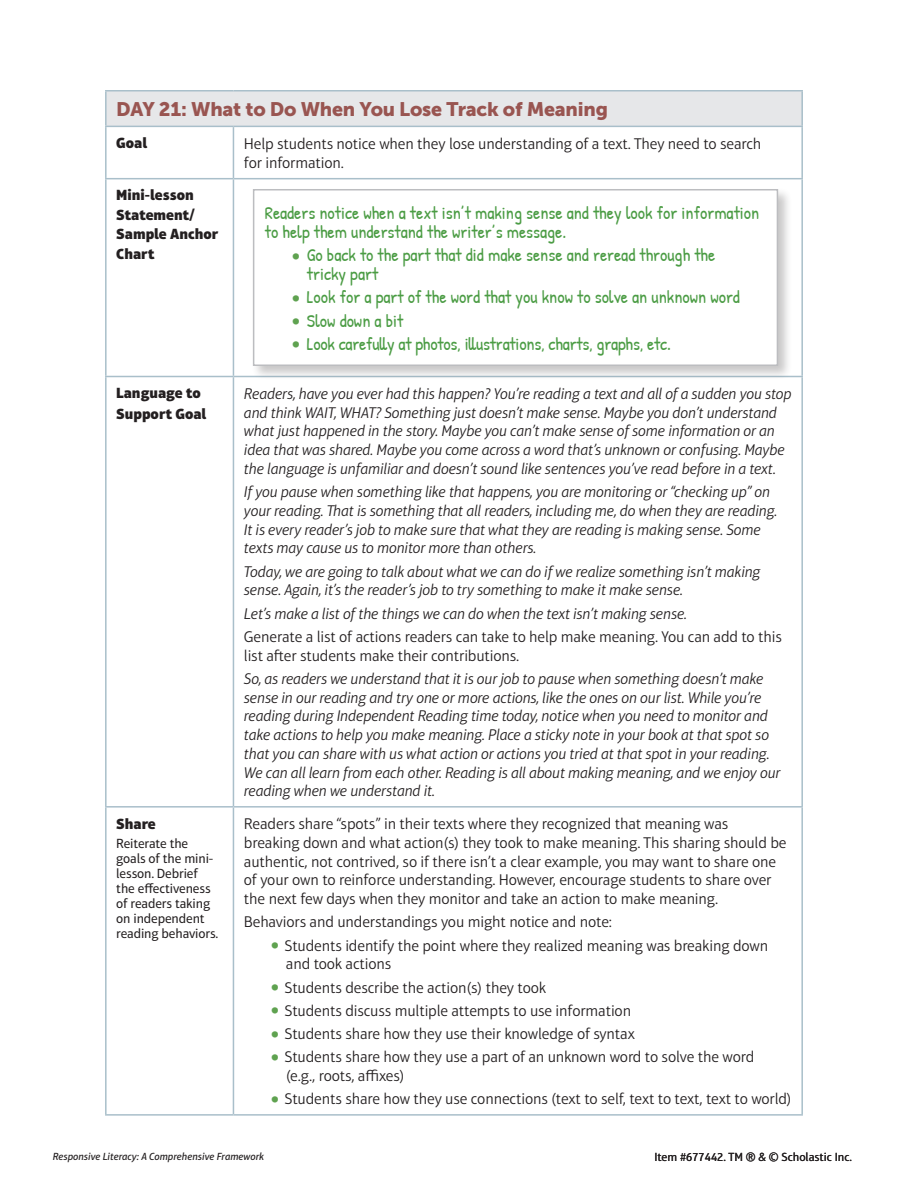
<style>
.page{position:relative;width:905px;height:1188px;background:#fff}
.page>*{position:absolute;margin:0;border:0;box-sizing:border-box;transform-origin:0 0}
.HEAD_B{font:19.5px "Museo Sans 900";letter-spacing:-.01em;color:#995551}
.HANDWRITING{font:18px/18.8px "Patrick Hand";color:#4b9c44}
.BODY_no_indent___spa{font:italic 300 15.75px/18.8px "Aptifer Sans LT Pro";letter-spacing:-.01em;color:#231f20}
.BODY_no_indent___spa-2{font:300 15.75px/18.8px "Aptifer Sans LT Pro";letter-spacing:-.01em;color:#231f20}
.HEAD_D{font:900 15px/19.5px "Aptifer Sans LT Pro";color:#231f20}
.SIDEBAR_BODY_LIGHT{font:13.5px/15px "Aptifer Sans LT Pro";letter-spacing:-.01em;color:#231f20}
.FOLIO_LEFT{font:12px "Aptifer Sans LT Pro";color:#231f20}
.t1{font:italic 500 10.5px "Aptifer Sans LT Pro";color:#231f20}
.s1{font-family:"Aptifer Sans LT Pro";font-weight:900;font-size:21px;color:#5fa250}
.s2{font-weight:900;font-size:21px;color:#5fa250}
</style>
<div class="page">
<div style="left:106px;top:91px;width:696px;height:35px;background:#e6e7e9"></div>
<hr style="left:105px;top:90px;width:128px;height:2px;background:#a9bfca">
<hr style="left:105px;top:92px;width:1px;height:34px;background:#a9bfca">
<hr style="left:233px;top:90px;width:569px;height:2px;background:#a9bfca">
<hr style="left:801px;top:92px;width:1px;height:34px;background:#a9bfca">
<hr style="left:105px;top:126px;width:128px;height:1px;background:#a9bfca">
<hr style="left:105px;top:127px;width:1px;height:51px;background:#a9bfca">
<hr style="left:233px;top:126px;width:569px;height:1px;background:#a9bfca">
<hr style="left:233px;top:127px;width:1px;height:51px;background:#a9bfca">
<hr style="left:801px;top:127px;width:1px;height:51px;background:#a9bfca">
<hr style="left:105px;top:178px;width:128px;height:1px;background:#a9bfca">
<hr style="left:105px;top:179px;width:1px;height:197px;background:#a9bfca">
<hr style="left:233px;top:178px;width:569px;height:1px;background:#a9bfca">
<hr style="left:233px;top:179px;width:1px;height:197px;background:#a9bfca">
<hr style="left:801px;top:179px;width:1px;height:197px;background:#a9bfca">
<hr style="left:105px;top:376px;width:128px;height:1px;background:#a9bfca">
<hr style="left:105px;top:377px;width:1px;height:429px;background:#a9bfca">
<hr style="left:233px;top:376px;width:569px;height:1px;background:#a9bfca">
<hr style="left:233px;top:377px;width:1px;height:429px;background:#a9bfca">
<hr style="left:801px;top:377px;width:1px;height:429px;background:#a9bfca">
<hr style="left:105px;top:806px;width:128px;height:2px;background:#a9bfca">
<hr style="left:105px;top:808px;width:1px;height:306px;background:#a9bfca">
<hr style="left:233px;top:806px;width:569px;height:2px;background:#a9bfca">
<hr style="left:233px;top:808px;width:1px;height:306px;background:#a9bfca">
<hr style="left:801px;top:808px;width:1px;height:306px;background:#a9bfca">
<hr style="left:105px;top:1114px;width:128px;height:2px;background:#a9bfca">
<hr style="left:233px;top:1114px;width:569px;height:2px;background:#a9bfca">
<div style="left:251px;top:187px;width:541px;height:193px;background:#231f20;opacity:.25"></div>
<div style="left:254px;top:190px;width:523px;height:175px;background:#fff"></div>
<div style="left:253px;top:189px;width:525px;height:177px;border:2px solid #bcbdc0"></div>
<p class="HEAD_B" style="left:116px;top:98px;width:493px">DAY 21: What to Do When You Lose Track of Meaning</p>
<p class="HEAD_D" style="left:116px;top:133px;width:32px">Goal</p>
<p class="BODY_no_indent___spa-2" style="left:244px;top:134px;width:519px;line-height:19.5px">Help students notice when they lose understanding of a text. They need to search for information.</p>
<p class="HEAD_D" style="left:116px;top:185px;width:103px">Mini-lesson<br>Statement/<br>Sample Anchor<br>Chart</p>
<p class="HANDWRITING" style="left:265px;top:203px;width:496px">Readers notice when a text isn’t making sense and they look for information to help them understand the writer’s message.</p>
<p class="HANDWRITING" style="left:307px;top:245px;width:410px;text-indent:-15px"><span class="s1">•</span> Go back to the part that did make sense and reread through the tricky part</p>
<p class="HANDWRITING" style="left:292px;top:287px;width:449px"><span class="s1">•</span> Look for a part of the word that you know to solve an unknown word</p>
<p class="HANDWRITING" style="left:292px;top:311px;width:113px"><span class="s1">•</span> Slow down a bit</p>
<p class="HANDWRITING" style="left:292px;top:334px;width:380px"><span class="s1">•</span> Look carefully at photos, illustrations, charts, graphs, etc.</p>
<p class="HEAD_D" style="left:116px;top:382px;width:92px;line-height:21px">Language to<br>Support Goal</p>
<p class="BODY_no_indent___spa" style="left:244px;top:384px;width:549px">Readers, have you ever had this happen? You’re reading a text and all of a sudden you stop and think WAIT, WHAT? Something just doesn’t make sense. Maybe you don’t understand what just happened in the story. Maybe you can’t make sense of some information or an idea that was shared. Maybe you come across a word that’s unknown or confusing. Maybe the language is unfamiliar and doesn’t sound like sentences you’ve read before in a text.</p>
<p class="BODY_no_indent___spa" style="left:244px;top:482px;width:535px">If you pause when something like that happens, you are monitoring or “checking up” on your reading. That is something that all readers, including me, do when they are reading.<br>It is every reader’s job to make sure that what they are reading is making sense. Some texts may cause us to monitor more than others.</p>
<p class="BODY_no_indent___spa" style="left:244px;top:562px;width:518px">Today, we are going to talk about what we can do if we realize something isn’t making sense. Again, it’s the reader’s job to try something to make it make sense.</p>
<p class="BODY_no_indent___spa" style="left:244px;top:604px;width:445px">Let’s make a list of the things we can do when the text isn’t making sense.</p>
<p class="BODY_no_indent___spa-2" style="left:244px;top:627px;width:539px">Generate a list of actions readers can take to help make meaning. You can add to this list after students make their contributions.</p>
<p class="BODY_no_indent___spa" style="left:244px;top:669px;width:538px">So, as readers we understand that it is our job to pause when something doesn’t make sense in our reading and try one or more actions, like the ones on our list. While you’re reading during Independent Reading time today, notice when you need to monitor and take actions to help you make meaning. Place a sticky note in your book at that spot so that you can share with us what action or actions you tried at that spot in your reading.<br>We can all learn from each other. Reading is all about making meaning, and we enjoy our reading when we understand it.</p>
<p class="HEAD_D" style="left:116px;top:813px;width:41px">Share</p>
<p class="SIDEBAR_BODY_LIGHT" style="left:116px;top:836px;width:103px">Reiterate the goals of the mini&shy;lesson. Debrief the effectiveness of readers taking on independent reading behaviors.</p>
<p class="BODY_no_indent___spa-2" style="left:244px;top:814px;width:544px">Readers share “spots” in their texts where they recognized that meaning was breaking down and what action(s) they took to make meaning. This sharing should be authentic, not contrived, so if there isn’t a clear example, you may want to share one of your own to reinforce understanding. However, encourage students to share over the next few days when they monitor and take an action to make meaning.</p>
<p class="BODY_no_indent___spa-2" style="left:244px;top:913px;width:369px">Behaviors and understandings you might notice and note:</p>
<p class="BODY_no_indent___spa-2" style="left:286px;top:936px;width:483px;text-indent:-15px"><span class="s2">•</span> Students identify the point where they realized meaning was breaking down and took actions</p>
<p class="BODY_no_indent___spa-2" style="left:271px;top:978px;width:276px"><span class="s2">•</span> Students describe the action(s) they took</p>
<p class="BODY_no_indent___spa-2" style="left:271px;top:1001px;width:361px"><span class="s2">•</span> Students discuss multiple attempts to use information</p>
<p class="BODY_no_indent___spa-2" style="left:271px;top:1024px;width:365px"><span class="s2">•</span> Students share how they use their knowledge of syntax</p>
<p class="BODY_no_indent___spa-2" style="left:286px;top:1048px;width:470px;text-indent:-15px"><span class="s2">•</span> Students share how they use a part of an unknown word to solve the word (e.g., roots, affixes)</p>
<p class="BODY_no_indent___spa-2" style="left:271px;top:1090px;width:522px"><span class="s2">•</span> Students share how they use connections (text to self, text to text, text to world)</p>
<p class="t1" style="left:53px;top:1151px;width:213px">Responsive Literacy: A Comprehensive Framework</p>
<p class="FOLIO_LEFT" style="left:654px;top:1150px;width:199px">Item #677442. TM ® &amp; © Scholastic Inc.</p>
</div>
